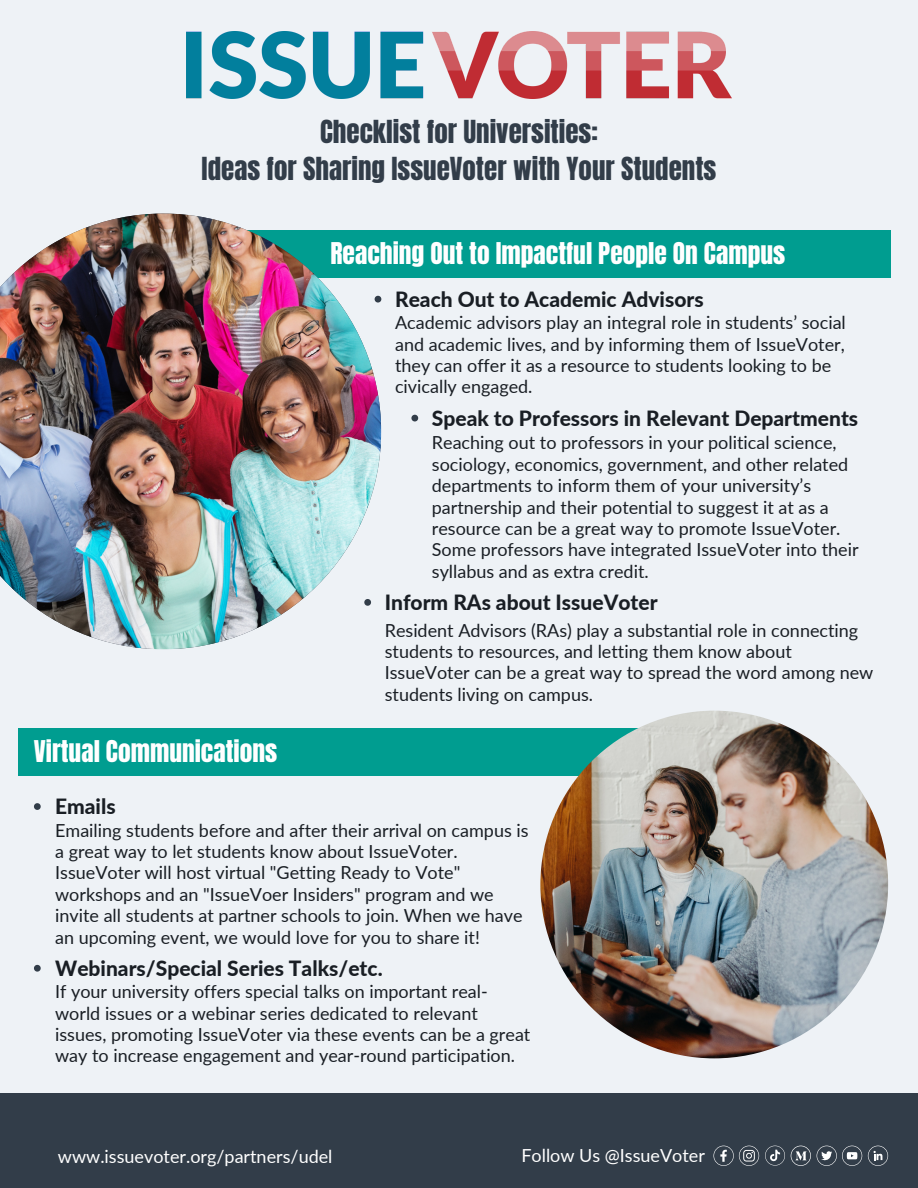
<style>
.page{position:relative;width:918px;height:1188px;background:#eef2f6}
.page>*{position:absolute;margin:0;border:0;box-sizing:border-box;transform-origin:0 0}
.t1{font:27px/37.2px "Anton";color:#323d49;text-align:center}
.t2{font:25.5px "Anton";color:#fff}
.t3{font:800 21px "Lato";color:#191e24}
.t4{font:18px/21.3px "Lato";color:#191e24}
.t5{font:18px "Lato";color:#fff}
</style>
<div class="page">
<div style="left:145px;top:231px;width:746px;height:47px;background:#009d90"></div>
<img style="left:0;top:214px;width:381px;height:435px">
<div style="left:19px;top:728px;width:705px;height:48px;background:#009d90"></div>
<div style="left:0;top:1093px;width:918px;height:95px;background:#323d49"></div>
<img style="left:540px;top:711px;width:348px;height:347px;border-radius:50%">
<svg style="left:375px;top:296px;width:6px;height:7px"></svg>
<svg style="left:411px;top:415px;width:7px;height:6px"></svg>
<svg style="left:364px;top:599px;width:7px;height:7px"></svg>
<svg style="left:34px;top:803px;width:7px;height:7px"></svg>
<svg style="left:34px;top:965px;width:7px;height:7px"></svg>
<svg style="left:713px;top:1146px;width:46px;height:20px"></svg>
<svg style="left:817px;top:1146px;width:45px;height:20px"></svg>
<svg style="left:765px;top:1146px;width:20px;height:20px"></svg>
<svg style="left:868px;top:1146px;width:20px;height:20px"></svg>
<svg style="left:791px;top:1146px;width:20px;height:20px"></svg>
<img style="left:186px;top:31px;width:546px;height:68px">
<h1 class="t1" style="left:202px;top:114px;width:516px">Checklist for Universities:<br>Ideas for Sharing IssueVoter with Your Students</h1>
<h2 class="t2" style="left:330px;top:235px;width:456px">Reaching Out to Impactful People On Campus</h2>
<p class="t3" style="left:395px;top:286px;width:310px">Reach Out to Academic Advisors</p>
<p class="t4" style="left:395px;top:312px;width:452px">Academic advisors play an integral role in students’ social and academic lives, and by informing them of IssueVoter, they can offer it as a resource to students looking to be civically engaged.</p>
<h2 class="t2" style="left:34px;top:733px;width:245px">Virtual Communications</h2>
<p class="t3" style="left:432px;top:405px;width:428px">Speak to Professors in Relevant Departments</p>
<p class="t4" style="left:432px;top:432px;width:428px">Reaching out to professors in your political science, sociology, economics, government, and other related departments to inform them of your university’s partnership and their potential to suggest it at as a resource can be a great way to promote IssueVoter.<br>Some professors have integrated IssueVoter into their syllabus and as extra credit.</p>
<p class="t3" style="left:385px;top:589px;width:274px">Inform RAs about IssueVoter</p>
<p class="t4" style="left:385px;top:619px;width:490px">Resident Advisors (RAs) play a substantial role in connecting students to resources, and letting them know about IssueVoter can be a great way to spread the word among new students living on campus.</p>
<p class="t3" style="left:55px;top:794px;width:62px">Emails</p>
<p class="t4" style="left:55px;top:819px;width:475px">Emailing students before and after their arrival on campus is a great way to let students know about IssueVoter.<br>IssueVoter will host virtual "Getting Ready to Vote" workshops and an "IssueVoer Insiders" program and we invite all students at partner schools to join. When we have an upcoming event, we would love for you to share it!</p>
<p class="t3" style="left:55px;top:955px;width:329px">Webinars/Special Series Talks/etc.</p>
<p class="t4" style="left:55px;top:981px;width:477px">If your university offers special talks on important real&shy;world issues or a webinar series dedicated to relevant issues, promoting IssueVoter via these events can be a great way to increase engagement and year-round participation.</p>
<p class="t5" style="left:58px;top:1145px;width:276px">www.issuevoter.org/partners/udel</p>
<p class="t5" style="left:521px;top:1144px;width:185px">Follow Us @IssueVoter</p>
</div>
